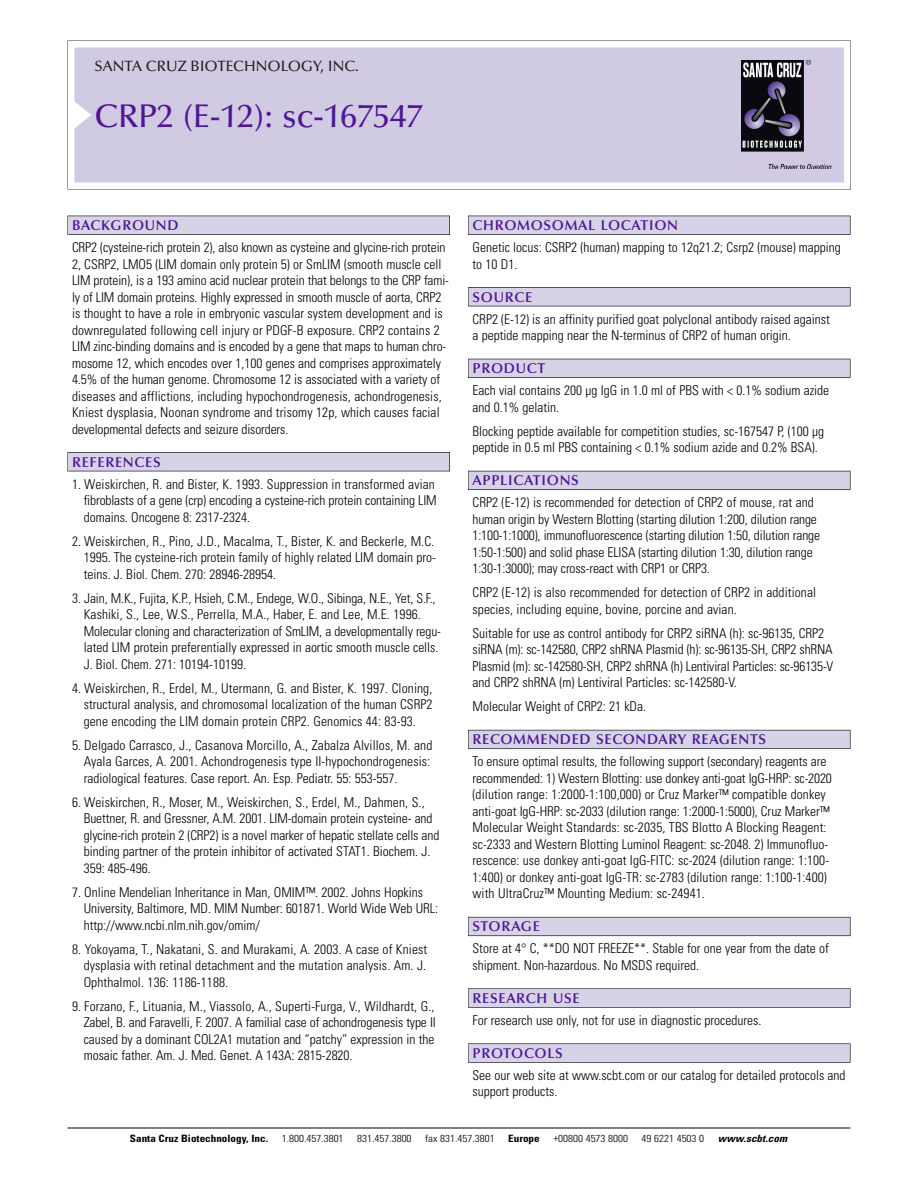
<style>
.page{position:relative;width:918px;height:1188px;background:#fff}
.page>*{position:absolute;margin:0;border:0;box-sizing:border-box;transform-origin:0 0}
.t1{font:500 33px "Optima";color:#511695}
.t2{font:500 15px "Optima";color:#231f20}
.t3{font:600 14.25px "Optima";letter-spacing:.05em;color:#511695}
.t4{font:300 condensed 13.5px/16.5px "Univers";color:#000}
.t5{font:300 condensed 10.2px "Univers";color:#000;scale:1.1 1}
.t6{font:700 condensed 10.2px "Univers";color:#000;scale:1.1 1}
.t7{font:italic 700 condensed 10.2px "Univers";letter-spacing:.005em;color:#000;scale:1.1 1}
</style>
<div class="page">
<svg style="left:68px;top:40px;width:783px;height:149px"></svg>
<div style="left:74px;top:47px;width:770px;height:135px;background:#d1cae3"></div>
<img style="left:741px;top:60px;width:90px;height:108px">
<div style="left:68px;top:216px;width:382px;height:19px;background:#525155"></div>
<div style="left:68px;top:216px;width:381px;height:18px;background:#d7d3e7"></div>
<div style="left:68px;top:452px;width:382px;height:19px;background:#525155"></div>
<div style="left:68px;top:453px;width:381px;height:18px;background:#d7d3e7"></div>
<div style="left:468px;top:216px;width:382px;height:19px;background:#525155"></div>
<div style="left:468px;top:216px;width:382px;height:18px;background:#d7d3e7"></div>
<div style="left:468px;top:287px;width:382px;height:19px;background:#525155"></div>
<div style="left:468px;top:288px;width:382px;height:18px;background:#d7d3e7"></div>
<div style="left:468px;top:359px;width:382px;height:19px;background:#525158"></div>
<div style="left:468px;top:359px;width:382px;height:18px;background:#d7d3e7"></div>
<div style="left:468px;top:471px;width:382px;height:19px;background:#54535a"></div>
<div style="left:468px;top:471px;width:382px;height:18px;background:#d7d3e7"></div>
<div style="left:468px;top:730px;width:382px;height:19px;background:#5b5a62"></div>
<div style="left:468px;top:730px;width:382px;height:18px;background:#d7d3e7"></div>
<div style="left:468px;top:917px;width:382px;height:19px;background:#66646e"></div>
<div style="left:468px;top:917px;width:382px;height:18px;background:#d7d3e7"></div>
<div style="left:468px;top:988px;width:382px;height:20px;background:#666"></div>
<div style="left:468px;top:989px;width:382px;height:18px;background:#d7d3e7"></div>
<svg style="left:468px;top:1043px;width:382px;height:20px"></svg>
<div style="left:468px;top:1044px;width:382px;height:18px;background:#d7d3e7"></div>
<hr style="left:68px;top:1128px;width:782px;height:1px;background:#000">
<p class="t2" style="left:94px;top:61px;width:266px">SANTA CRUZ BIOTECHNOLOGY, INC.</p>
<h1 class="t1" style="left:94px;top:103px;width:330px">CRP2 (E-12): sc-167547</h1>
<p class="t3" style="left:72px;top:219px;width:108px">BACKGROUND</p>
<p class="t4" style="left:72px;top:240px;width:378px">CRP2 (cysteine-rich protein 2), also known as cysteine and glycine-rich protein 2, CSRP2, LMO5 (LIM domain only protein 5) or SmLIM (smooth muscle cell LIM protein), is a 193 amino acid nuclear protein that belongs to the CRP fami&shy;ly of LIM domain proteins. Highly expressed in smooth muscle of aorta, CRP2 is thought to have a role in embryonic vascular system development and is downregulated following cell injury or PDGF-B exposure. CRP2 contains 2<br>LIM zinc-binding domains and is encoded by a gene that maps to human chro&shy;mosome 12, which encodes over 1,100 genes and comprises approximately 4.5% of the human genome. Chromosome 12 is associated with a variety of diseases and afflictions, including hypochondrogenesis, achondrogenesis, Kniest dysplasia, Noonan syndrome and trisomy 12p, which causes facial developmental defects and seizure disorders.</p>
<p class="t3" style="left:72px;top:456px;width:90px">REFERENCES</p>
<p class="t4" style="left:84px;top:477px;width:355px;text-indent:-12px">1. Weiskirchen, R. and Bister, K. 1993. Suppression in transformed avian fibroblasts of a gene (crp) encoding a cysteine-rich protein containing LIM domains. Oncogene 8: 2317-2324.</p>
<p class="t4" style="left:84px;top:534px;width:354px;text-align:justify;text-indent:-12px">2. Weiskirchen, R., Pino, J.D., Macalma, T., Bister, K. and Beckerle, M.C.<br>1995. The cysteine-rich protein family of highly related LIM domain pro&shy;teins. J. Biol. Chem. 270: 28946-28954.</p>
<p class="t4" style="left:84px;top:591px;width:359px;text-indent:-12px">3. Jain, M.K., Fujita, K.P., Hsieh, C.M., Endege, W.O., Sibinga, N.E., Yet, S.F., Kashiki, S., Lee, W.S., Perrella, M.A., Haber, E. and Lee, M.E. 1996.<br>Molecular cloning and characterization of SmLIM, a developmentally regu&shy;lated LIM protein preferentially expressed in aortic smooth muscle cells.<br>J. Biol. Chem. 271: 10194-10199.</p>
<p class="t4" style="left:84px;top:681px;width:350px;text-align:justify;text-indent:-12px">4. Weiskirchen, R., Erdel, M., Utermann, G. and Bister, K. 1997. Cloning, structural analysis, and chromosomal localization of the human CSRP2 gene encoding the LIM domain protein CRP2. Genomics 44: 83-93.</p>
<p class="t4" style="left:84px;top:738px;width:350px;text-indent:-12px">5. Delgado Carrasco, J., Casanova Morcillo, A., Zabalza Alvillos, M. and<br>Ayala Garces, A. 2001. Achondrogenesis type II-hypochondrogenesis: radiological features. Case report. An. Esp. Pediatr. 55: 553-557.</p>
<p class="t4" style="left:84px;top:795px;width:357px;text-indent:-12px">6. Weiskirchen, R., Moser, M., Weiskirchen, S., Erdel, M., Dahmen, S., Buettner, R. and Gressner, A.M. 2001. LIM-domain protein cysteine- and glycine-rich protein 2 (CRP2) is a novel marker of hepatic stellate cells and binding partner of the protein inhibitor of activated STAT1. Biochem. J.<br>359: 485-496.</p>
<p class="t4" style="left:84px;top:885px;width:356px;text-indent:-12px">7. Online Mendelian Inheritance in Man, OMIM™. 2002. Johns Hopkins<br>University, Baltimore, MD. MIM Number: 601871. World Wide Web URL: http://www.ncbi.nlm.nih.gov/omim/</p>
<p class="t4" style="left:84px;top:942px;width:345px;text-align:justify;text-indent:-12px">8. Yokoyama, T., Nakatani, S. and Murakami, A. 2003. A case of Kniest dysplasia with retinal detachment and the mutation analysis. Am. J.<br>Ophthalmol. 136: 1186-1188.</p>
<p class="t4" style="left:84px;top:999px;width:354px;text-align:justify;text-indent:-12px">9. Forzano, F., Lituania, M., Viassolo, A., Superti-Furga, V., Wildhardt, G., Zabel, B. and Faravelli, F. 2007. A familial case of achondrogenesis type II caused by a dominant COL2A1 mutation and “patchy” expression in the mosaic father. Am. J. Med. Genet. A 143A: 2815-2820.</p>
<p class="t3" style="left:473px;top:219px;width:207px">CHROMOSOMAL LOCATION</p>
<p class="t4" style="left:473px;top:240px;width:370px">Genetic locus: CSRP2 (human) mapping to 12q21.2; Csrp2 (mouse) mapping to 10 D1.</p>
<p class="t3" style="left:473px;top:291px;width:61px">SOURCE</p>
<p class="t4" style="left:473px;top:312px;width:359px">CRP2 (E-12) is an affinity purified goat polyclonal antibody raised against a peptide mapping near the N-terminus of CRP2 of human origin.</p>
<p class="t3" style="left:473px;top:363px;width:74px">PRODUCT</p>
<p class="t4" style="left:473px;top:383px;width:358px">Each vial contains 200 µg IgG in 1.0 ml of PBS with &lt; 0.1% sodium azide and 0.1% gelatin.</p>
<p class="t4" style="left:473px;top:424px;width:353px">Blocking peptide available for competition studies, sc-167547 P, (100 µg peptide in 0.5 ml PBS containing &lt; 0.1% sodium azide and 0.2% BSA).</p>
<p class="t3" style="left:473px;top:475px;width:108px">APPLICATIONS</p>
<p class="t4" style="left:473px;top:495px;width:349px">CRP2 (E-12) is recommended for detection of CRP2 of mouse, rat and human origin by Western Blotting (starting dilution 1:200, dilution range 1:100-1:1000), immunofluorescence (starting dilution 1:50, dilution range 1:50-1:500) and solid phase ELISA (starting dilution 1:30, dilution range 1:30-1:3000); may cross-react with CRP1 or CRP3.</p>
<p class="t4" style="left:473px;top:585px;width:345px">CRP2 (E-12) is also recommended for detection of CRP2 in additional species, including equine, bovine, porcine and avian.</p>
<p class="t4" style="left:473px;top:626px;width:362px">Suitable for use as control antibody for CRP2 siRNA (h): sc-96135, CRP2 siRNA (m): sc-142580, CRP2 shRNA Plasmid (h): sc-96135-SH, CRP2 shRNA Plasmid (m): sc-142580-SH, CRP2 shRNA (h) Lentiviral Particles: sc-96135-V and CRP2 shRNA (m) Lentiviral Particles: sc-142580-V.</p>
<p class="t4" style="left:473px;top:699px;width:175px">Molecular Weight of CRP2: 21 kDa.</p>
<p class="t3" style="left:473px;top:734px;width:295px">RECOMMENDED SECONDARY REAGENTS</p>
<p class="t4" style="left:473px;top:754px;width:361px">To ensure optimal results, the following support (secondary) reagents are recommended: 1) Western Blotting: use donkey anti-goat IgG-HRP: sc-2020 (dilution range: 1:2000-1:100,000) or Cruz Marker™ compatible donkey anti-goat IgG-HRP: sc-2033 (dilution range: 1:2000-1:5000), Cruz Marker™ Molecular Weight Standards: sc-2035, TBS Blotto A Blocking Reagent: sc-2333 and Western Blotting Luminol Reagent: sc-2048. 2) Immunofluo&shy;rescence: use donkey anti-goat IgG-FITC: sc-2024 (dilution range: 1:100- 1:400) or donkey anti-goat IgG-TR: sc-2783 (dilution range: 1:100-1:400) with UltraCruz™ Mounting Medium: sc-24941.</p>
<p class="t3" style="left:473px;top:921px;width:69px">STORAGE</p>
<p class="t4" style="left:473px;top:941px;width:358px">Store at 4° C, **DO NOT FREEZE**. Stable for one year from the date of shipment. Non-hazardous. No MSDS required.</p>
<p class="t3" style="left:473px;top:992px;width:109px">RESEARCH USE</p>
<p class="t4" style="left:473px;top:1013px;width:290px">For research use only, not for use in diagnostic procedures.</p>
<p class="t3" style="left:473px;top:1047px;width:92px">PROTOCOLS</p>
<p class="t4" style="left:473px;top:1068px;width:375px">See our web site at www.scbt.com or our catalog for detailed protocols and support products.</p>
<p class="t6" style="left:130px;top:1135px;width:127px">Santa Cruz Biotechnology, Inc.</p>
<p class="t5" style="left:282px;top:1135px;width:58px">1.800.457.3801</p>
<p class="t5" style="left:357px;top:1135px;width:51px">831.457.3800</p>
<p class="t5" style="left:425px;top:1135px;width:65px">fax 831.457.3801</p>
<p class="t6" style="left:508px;top:1135px;width:30px">Europe</p>
<p class="t5" style="left:553px;top:1135px;width:69px">+00800 4573 8000</p>
<p class="t5" style="left:642px;top:1135px;width:58px">49 6221 4503 0</p>
<p class="t7" style="left:718px;top:1135px;width:64px">www.scbt.com</p>
</div>
